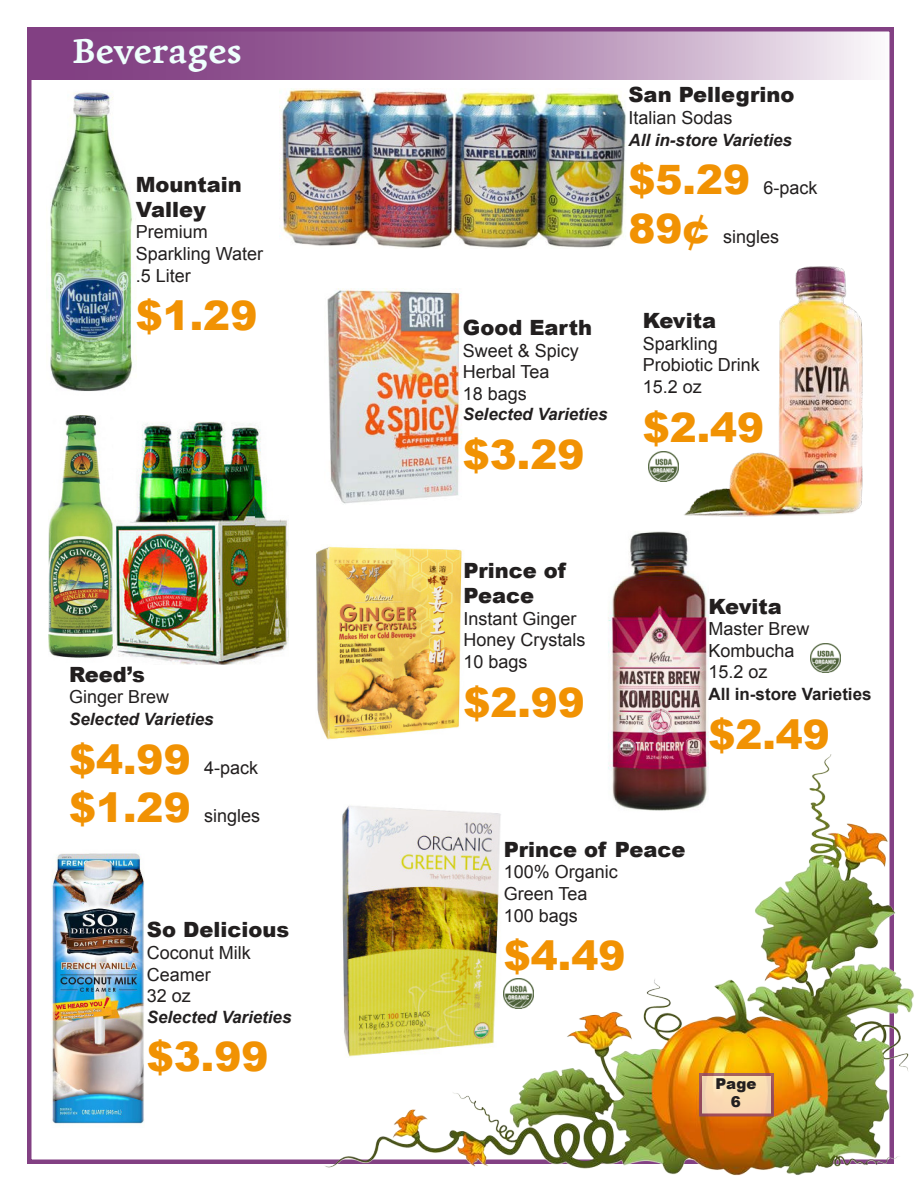
<style>
.page{position:relative;width:918px;height:1188px;background:#fff}
.page>*{position:absolute;margin:0;border:0;box-sizing:border-box;transform-origin:0 0}
.t1{font:900 40.5px "Arial";color:#f19203}
.t2{font:700 36px "Leksa";color:#effffd}
.t3{font:900 21px/25.2px "Arial";color:#221f1f}
.t4{font:18px/21.6px "Arial";color:#221f1f}
.t5{font:italic 700 16.95px "Arial";color:#221f1f}
.t6{font:700 16.95px "Arial";color:#221f1f}
.t7{font:900 15px/18px "Arial";color:#221f1f;text-align:center}
</style>
<div class="page">
<svg style="left:27px;top:27px;width:864px;height:53px;background:#aa7eab"></svg>
<img style="left:304px;top:754px;width:610px;height:422px">
<svg style="left:703px;top:1077px;width:67px;height:35px;background:#f9dcb3"></svg>
<div style="left:699px;top:1073px;width:75px;height:43px;border:3px solid #824083"></div>
<img style="left:50px;top:92px;width:87px;height:299px">
<img style="left:280px;top:89px;width:346px;height:159px">
<img style="left:340px;top:804px;width:165px;height:253px">
<img style="left:316px;top:546px;width:146px;height:194px">
<img style="left:504px;top:979px;width:30px;height:30px">
<img style="left:51px;top:853px;width:93px;height:271px">
<img style="left:327px;top:288px;width:135px;height:216px">
<img style="left:48px;top:415px;width:240px;height:250px">
<img style="left:648px;top:249px;width:246px;height:276px">
<img style="left:649px;top:452px;width:30px;height:30px">
<img style="left:607px;top:531px;width:101px;height:285px">
<img style="left:810px;top:643px;width:30px;height:30px">
<h2 class="t2" style="left:72px;top:38px;width:171px">Beverages</h2>
<p class="t3" style="left:136px;top:173px;width:108px">Mountain<br>Valley</p>
<p class="t4" style="left:136px;top:223px;width:129px">Premium<br>Sparkling Water .5 Liter</p>
<h1 class="t1" style="left:136px;top:299px;width:123px">$1.29</h1>
<p class="t3" style="left:69px;top:663px;width:77px">Reed’s</p>
<p class="t4" style="left:69px;top:688px;width:102px">Ginger Brew</p>
<p class="t5" style="left:69px;top:713px;width:146px">Selected Varieties</p>
<h1 class="t1" style="left:69px;top:742px;width:123px">$4.99</h1>
<p class="t4" style="left:204px;top:758px;width:56px">4-pack</p>
<h1 class="t1" style="left:69px;top:791px;width:123px">$1.29</h1>
<p class="t4" style="left:204px;top:807px;width:58px">singles</p>
<p class="t3" style="left:147px;top:919px;width:144px">So Delicious</p>
<p class="t4" style="left:147px;top:944px;width:106px">Coconut Milk<br>Ceamer<br>32 oz</p>
<p class="t5" style="left:147px;top:1010px;width:146px">Selected Varieties</p>
<h1 class="t1" style="left:147px;top:1040px;width:123px">$3.99</h1>
<p class="t3" style="left:628px;top:84px;width:168px">San Pellegrino</p>
<p class="t4" style="left:628px;top:108px;width:106px">Italian Sodas</p>
<p class="t5" style="left:628px;top:133px;width:165px">All in-store Varieties</p>
<h1 class="t1" style="left:628px;top:163px;width:123px">$5.29</h1>
<p class="t4" style="left:764px;top:179px;width:56px">6-pack</p>
<h1 class="t1" style="left:628px;top:212px;width:83px">89¢</h1>
<p class="t4" style="left:723px;top:227px;width:58px">singles</p>
<p class="t3" style="left:463px;top:317px;width:131px">Good Earth</p>
<p class="t4" style="left:463px;top:341px;width:118px">Sweet &amp; Spicy<br>Herbal Tea<br>18 bags</p>
<p class="t5" style="left:463px;top:408px;width:146px">Selected Varieties</p>
<h1 class="t1" style="left:463px;top:438px;width:123px">$3.29</h1>
<p class="t3" style="left:643px;top:310px;width:75px">Kevita</p>
<p class="t4" style="left:643px;top:334px;width:119px">Sparkling<br>Probiotic Drink<br>15.2 oz</p>
<h1 class="t1" style="left:643px;top:410px;width:123px">$2.49</h1>
<p class="t3" style="left:463px;top:560px;width:104px">Prince of<br>Peace</p>
<p class="t4" style="left:463px;top:609px;width:124px">Instant Ginger<br>Honey Crystals<br>10 bags</p>
<h1 class="t1" style="left:463px;top:685px;width:123px">$2.99</h1>
<p class="t3" style="left:708px;top:595px;width:75px">Kevita</p>
<p class="t4" style="left:708px;top:620px;width:103px">Master Brew<br>Kombucha<br>15.2 oz</p>
<p class="t6" style="left:708px;top:688px;width:165px">All in-store Varieties</p>
<h1 class="t1" style="left:708px;top:717px;width:123px">$2.49</h1>
<p class="t3" style="left:504px;top:838px;width:183px">Prince of Peace</p>
<p class="t4" style="left:504px;top:863px;width:116px">100% Organic<br>Green Tea<br>100 bags</p>
<h1 class="t1" style="left:504px;top:939px;width:123px">$4.49</h1>
<p class="t7" style="left:716px;top:1076px;width:42px">Page<br>6</p>
</div>
